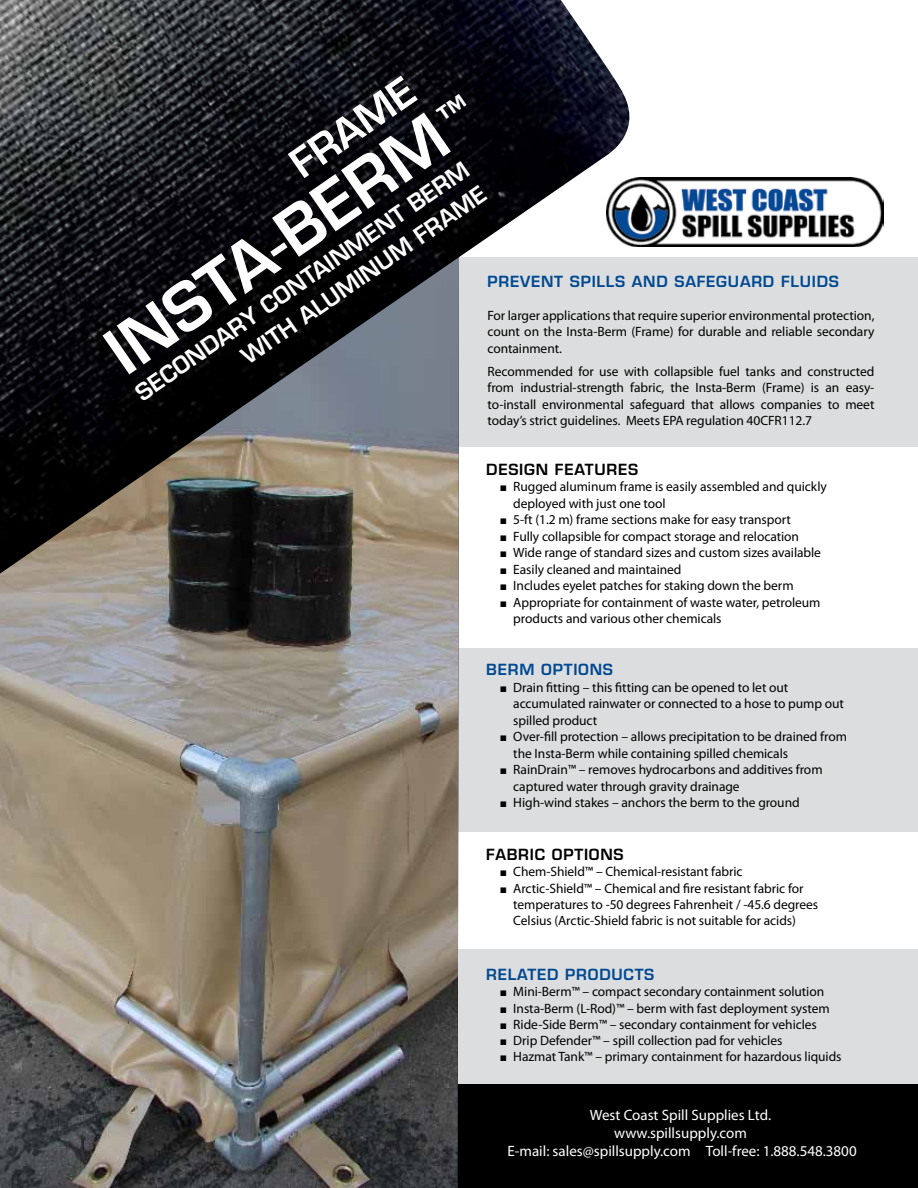
<style>
.page{position:relative;width:918px;height:1188px;background:#fff}
.page>*{position:absolute;margin:0;border:0;box-sizing:border-box;transform-origin:0 0}
.t1{font:600 63px "Eurostile LT Std";color:#fff}
.t2{font:600 39px "Eurostile LT Std";color:#fff}
.t3{font:600 22.5px/29.5px "Eurostile LT Std";color:#fff}
.t4{font:15px/18px "Myriad Pro";color:#fff;text-align:center}
.t5{font:600 15px "Eurostile LT Std";letter-spacing:.05em;color:#004992}
.t6{font:600 15px "Eurostile LT Std";letter-spacing:.05em;color:#000}
.t7{font:13.5px/16.5px "Myriad Pro";letter-spacing:-.005em;color:#000}
.s1{font-family:"Arial";font-size:12px}
</style>
<div class="page">
<div style="left:0;top:488px;width:918px;height:596px;background:#dcddde"></div>
<div style="left:310px;top:257px;width:608px;height:348px;background:#dcddde"></div>
<img style="left:648px;top:177px;width:235px;height:69px">
<div style="left:458px;top:1084px;width:460px;height:104px;background:#000"></div>
<div style="left:216px;top:447px;width:702px;height:201px;background:#fff"></div>
<div style="left:192px;top:833px;width:726px;height:116px;background:#fff"></div>
<img style="left:0;top:574px;width:459px;height:614px">
<img style="left:0;top:0;width:648px;height:574px">
<svg style="left:435px;top:94px;width:32px;height:28px"></svg>
<h2 class="t2" style="left:281px;top:148px;width:143px;rotate:-35deg">FRAME</h2>
<h1 class="t1" style="left:91px;top:326px;width:401px;rotate:-35deg">INSTA-BERM</h1>
<h3 class="t3" style="left:218px;top:322px;width:294px;text-indent:223px;rotate:-35deg">BERM<br>WITH ALUMINUM FRAME</h3>
<h3 class="t3" style="left:130px;top:383px;width:207px;rotate:-35deg">SE CONDAR Y CONTAINMENT</h3>
<p class="t5" style="left:488px;top:272px;width:353px">PREVENT SPILLS AND SAFEGUARD FLUIDS</p>
<p class="t7" style="left:488px;top:307px;width:388px;text-align:justify">For larger applications that require superior environmental protection, count on the Insta-Berm (Frame) for durable and reliable secondary containment.</p>
<p class="t7" style="left:488px;top:363px;width:388px;text-align:justify">Recommended for use with collapsible fuel tanks and constructed from industrial-strength fabric, the Insta-Berm (Frame) is an easy&shy;to-install environmental safeguard that allows companies to meet today’s strict guidelines. Meets EPA regulation 40CFR112.7</p>
<p class="t6" style="left:486px;top:460px;width:153px">DESIGN FEATURES</p>
<p class="t7" style="left:513px;top:478px;width:315px;text-indent:-14px"><span class="s1">■</span> Rugged aluminum frame is easily assembled and quickly deployed with just one tool</p>
<p class="t7" style="left:500px;top:511px;width:293px"><span class="s1">■</span> 5-ft (1.2 m) frame sections make for easy transport</p>
<p class="t7" style="left:500px;top:528px;width:301px"><span class="s1">■</span> Fully collapsible for compact storage and relocation</p>
<p class="t7" style="left:500px;top:544px;width:323px"><span class="s1">■</span> Wide range of standard sizes and custom sizes available</p>
<p class="t7" style="left:500px;top:561px;width:183px"><span class="s1">■</span> Easily cleaned and maintained</p>
<p class="t7" style="left:500px;top:577px;width:295px"><span class="s1">■</span> Includes eyelet patches for staking down the berm</p>
<p class="t7" style="left:513px;top:594px;width:309px;text-indent:-14px"><span class="s1">■</span> Appropriate for containment of waste water, petroleum products and various other chemicals</p>
<p class="t5" style="left:486px;top:660px;width:128px">BERM OPTIONS</p>
<p class="t7" style="left:513px;top:679px;width:332px;text-indent:-14px"><span class="s1">■</span> Drain fitting – this fitting can be opened to let out accumulated rainwater or connected to a hose to pump out spilled product</p>
<p class="t7" style="left:513px;top:728px;width:335px;text-indent:-14px"><span class="s1">■</span> Over-fill protection – allows precipitation to be drained from the Insta-Berm while containing spilled chemicals</p>
<p class="t7" style="left:513px;top:761px;width:311px;text-indent:-14px"><span class="s1">■</span> RainDrain™ – removes hydrocarbons and additives from captured water through gravity drainage</p>
<p class="t7" style="left:500px;top:794px;width:301px"><span class="s1">■</span> High-wind stakes – anchors the berm to the ground</p>
<p class="t6" style="left:486px;top:845px;width:139px">FABRIC OPTIONS</p>
<p class="t7" style="left:500px;top:863px;width:244px"><span class="s1">■</span> Chem-Shield™ – Chemical-resistant fabric</p>
<p class="t7" style="left:513px;top:880px;width:306px;text-indent:-14px"><span class="s1">■</span> Arctic-Shield™ – Chemical and fire resistant fabric for temperatures to -50 degrees Fahrenheit / -45.6 degrees<br>Celsius (Arctic-Shield fabric is not suitable for acids)</p>
<p class="t5" style="left:486px;top:965px;width:170px">RELATED PRODUCTS</p>
<p class="t7" style="left:500px;top:983px;width:326px"><span class="s1">■</span> Mini-Berm™ – compact secondary containment solution</p>
<p class="t7" style="left:500px;top:1000px;width:331px"><span class="s1">■</span> Insta-Berm (L-Rod)™ – berm with fast deployment system</p>
<p class="t7" style="left:500px;top:1016px;width:319px"><span class="s1">■</span> Ride-Side Berm™ – secondary containment for vehicles</p>
<p class="t7" style="left:500px;top:1032px;width:284px"><span class="s1">■</span> Drip Defender™ – spill collection pad for vehicles</p>
<p class="t7" style="left:500px;top:1048px;width:343px"><span class="s1">■</span> Hazmat Tank™ – primary containment for hazardous liquids</p>
<p class="t4" style="left:508px;top:1105px;width:351px">West Coast Spill Supplies Ltd.<br>www.spillsupply.com<br>E-mail: sales@spillsupply.com Toll-free: 1.888.548.3800</p>
</div>
